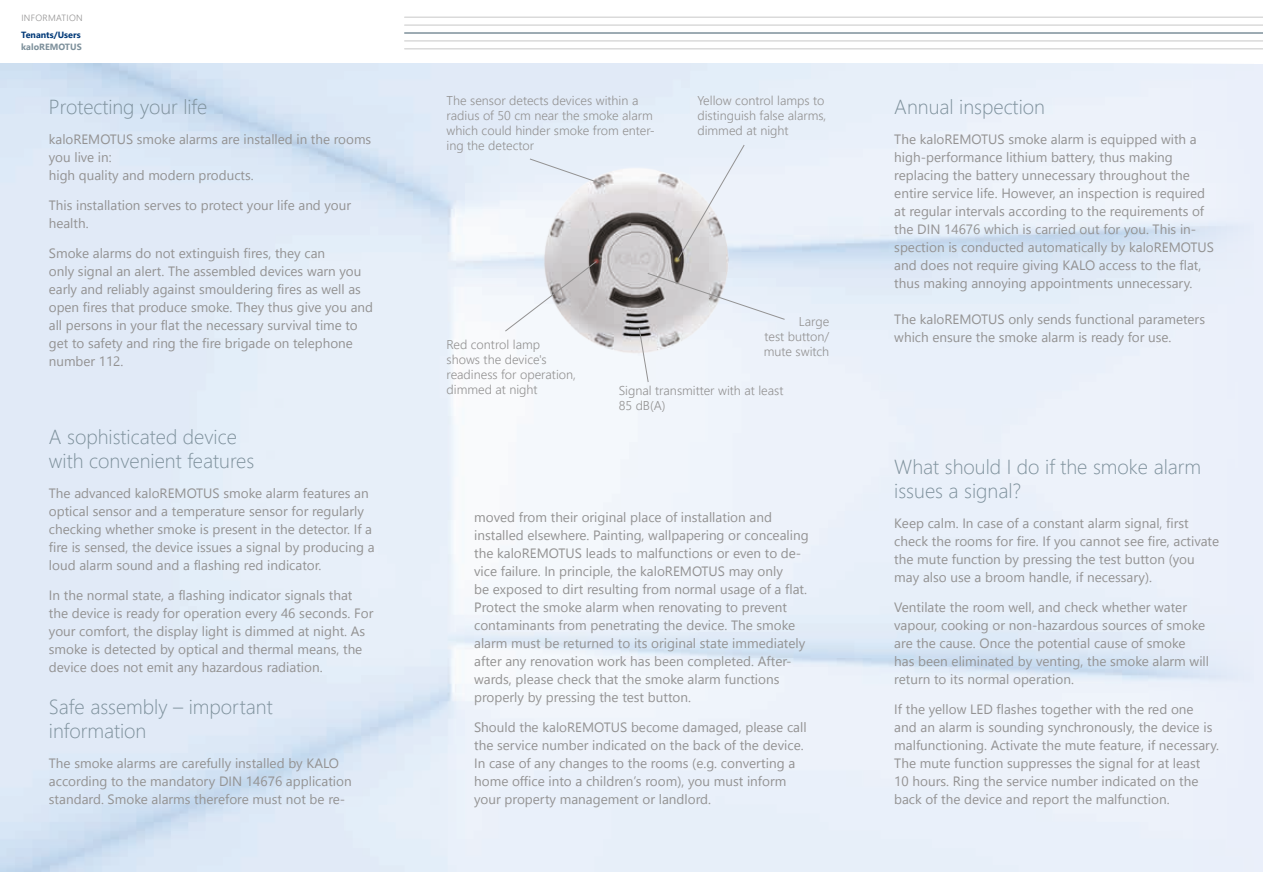
<style>
.page{position:relative;width:1263px;height:893px;background:#fff}
.page>*{position:absolute;margin:0;border:0;box-sizing:border-box;transform-origin:0 0}
.t1{font:300 20.25px/24px "Segoe UI";color:#7d909b}
.t2{font:13.5px/18px "Segoe UI";color:#939292}
.t3{font:300 12.75px/15px "Segoe UI";color:#939292}
.t4{font:700 9px "Segoe UI";color:#003978}
.t5{font:300 9px "Segoe UI";letter-spacing:.035em;color:#939292}
.t6{font:700 9px "Segoe UI";color:#7d909b}
</style>
<div class="page">
<hr style="left:405px;top:48px;width:858px;height:2px;background:#dadada">
<hr style="left:405px;top:24px;width:858px;height:2px;background:#dadada">
<hr style="left:405px;top:16px;width:858px;height:2px;background:#dadada">
<hr style="left:405px;top:32px;width:858px;height:2px;background:#7d909b">
<hr style="left:405px;top:40px;width:858px;height:2px;background:#dadada">
<img style="left:536px;top:160px;width:201px;height:201px">
<svg style="left:677px;top:144px;width:68px;height:117px;background:#e0e3e9"></svg>
<svg style="left:529px;top:158px;width:75px;height:27px;background:#e3e9f2"></svg>
<svg style="left:504px;top:261px;width:93px;height:71px"></svg>
<svg style="left:647px;top:273px;width:138px;height:47px;background:#d3d5db"></svg>
<svg style="left:638px;top:327px;width:11px;height:56px"></svg>
<p class="t5" style="left:21px;top:11px;width:63px">INFORMATION</p>
<p class="t4" style="left:21px;top:28px;width:61px">Tenants/Users</p>
<p class="t6" style="left:21px;top:40px;width:62px">kaloREMOTUS</p>
<h1 class="t1" style="left:49px;top:94px;width:160px">Protecting your life</h1>
<p class="t2" style="left:49px;top:130px;width:324px">kaloREMOTUS smoke alarms are installed in the rooms you live in:<br>high quality and modern products.</p>
<p class="t2" style="left:49px;top:196px;width:304px">This installation serves to protect your life and your health.</p>
<p class="t2" style="left:49px;top:244px;width:326px">Smoke alarms do not extinguish fires, they can<br>only signal an alert. The assembled devices warn you early and reliably against smouldering fires as well as open fires that produce smoke. They thus give you and all persons in your flat the necessary survival time to get to safety and ring the fire brigade on telephone number 112.</p>
<h1 class="t1" style="left:49px;top:424px;width:207px">A sophisticated device with convenient features</h1>
<p class="t2" style="left:49px;top:484px;width:327px">The advanced kaloREMOTUS smoke alarm features an optical sensor and a temperature sensor for regularly checking whether smoke is present in the detector. If a fire is sensed, the device issues a signal by producing a loud alarm sound and a flashing red indicator.</p>
<p class="t2" style="left:49px;top:586px;width:326px">In the normal state, a flashing indicator signals that the device is ready for operation every 46 seconds. For your comfort, the display light is dimmed at night. As smoke is detected by optical and thermal means, the device does not emit any hazardous radiation.</p>
<h1 class="t1" style="left:49px;top:694px;width:225px">Safe assembly – important information</h1>
<p class="t2" style="left:49px;top:754px;width:304px">The smoke alarms are carefully installed by KALO according to the mandatory DIN 14676 application standard. Smoke alarms therefore must not be re-</p>
<p class="t3" style="left:446px;top:92px;width:210px">The sensor detects devices within a radius of 50 cm near the smoke alarm which could hinder smoke from enter&shy;ing the detector</p>
<p class="t3" style="left:697px;top:92px;width:130px">Yellow control lamps to distinguish false alarms, dimmed at night</p>
<p class="t3" style="left:446px;top:337px;width:131px">Red control lamp shows the device's readiness for operation, dimmed at night</p>
<p class="t3" style="left:764px;top:313px;width:67px;text-align:justify;text-indent:35px">Large test button/ mute switch</p>
<p class="t3" style="left:619px;top:382px;width:166px">Signal transmitter with at least<br>85 dB(A)</p>
<p class="t2" style="left:474px;top:508px;width:336px">moved from their original place of installation and installed elsewhere. Painting, wallpapering or concealing the kaloREMOTUS leads to malfunctions or even to de&shy;vice failure. In principle, the kaloREMOTUS may only<br>be exposed to dirt resulting from normal usage of a flat.<br>Protect the smoke alarm when renovating to prevent contaminants from penetrating the device. The smoke alarm must be returned to its original state immediately after any renovation work has been completed. After&shy;wards, please check that the smoke alarm functions properly by pressing the test button.</p>
<p class="t2" style="left:474px;top:718px;width:334px">Should the kaloREMOTUS become damaged, please call the service number indicated on the back of the device.<br>In case of any changes to the rooms (e.g. converting a home office into a children’s room), you must inform your property management or landlord.</p>
<h1 class="t1" style="left:894px;top:94px;width:152px">Annual inspection</h1>
<p class="t2" style="left:894px;top:130px;width:321px">The kaloREMOTUS smoke alarm is equipped with a high-performance lithium battery, thus making replacing the battery unnecessary throughout the entire service life. However, an inspection is required at regular intervals according to the requirements of the DIN 14676 which is carried out for you. This in&shy;spection is conducted automatically by kaloREMOTUS and does not require giving KALO access to the flat, thus making annoying appointments unnecessary.</p>
<p class="t2" style="left:894px;top:310px;width:312px">The kaloREMOTUS only sends functional parameters which ensure the smoke alarm is ready for use.</p>
<h1 class="t1" style="left:894px;top:454px;width:308px">What should I do if the smoke alarm issues a signal?</h1>
<p class="t2" style="left:894px;top:514px;width:326px">Keep calm. In case of a constant alarm signal, first check the rooms for fire. If you cannot see fire, activate the mute function by pressing the test button (you may also use a broom handle, if necessary).</p>
<p class="t2" style="left:894px;top:598px;width:316px">Ventilate the room well, and check whether water vapour, cooking or non-hazardous sources of smoke are the cause. Once the potential cause of smoke has been eliminated by venting, the smoke alarm will return to its normal operation.</p>
<p class="t2" style="left:894px;top:700px;width:326px">If the yellow LED flashes together with the red one and an alarm is sounding synchronously, the device is malfunctioning. Activate the mute feature, if necessary.<br>The mute function suppresses the signal for at least<br>10 hours. Ring the service number indicated on the back of the device and report the malfunction.</p>
</div>
